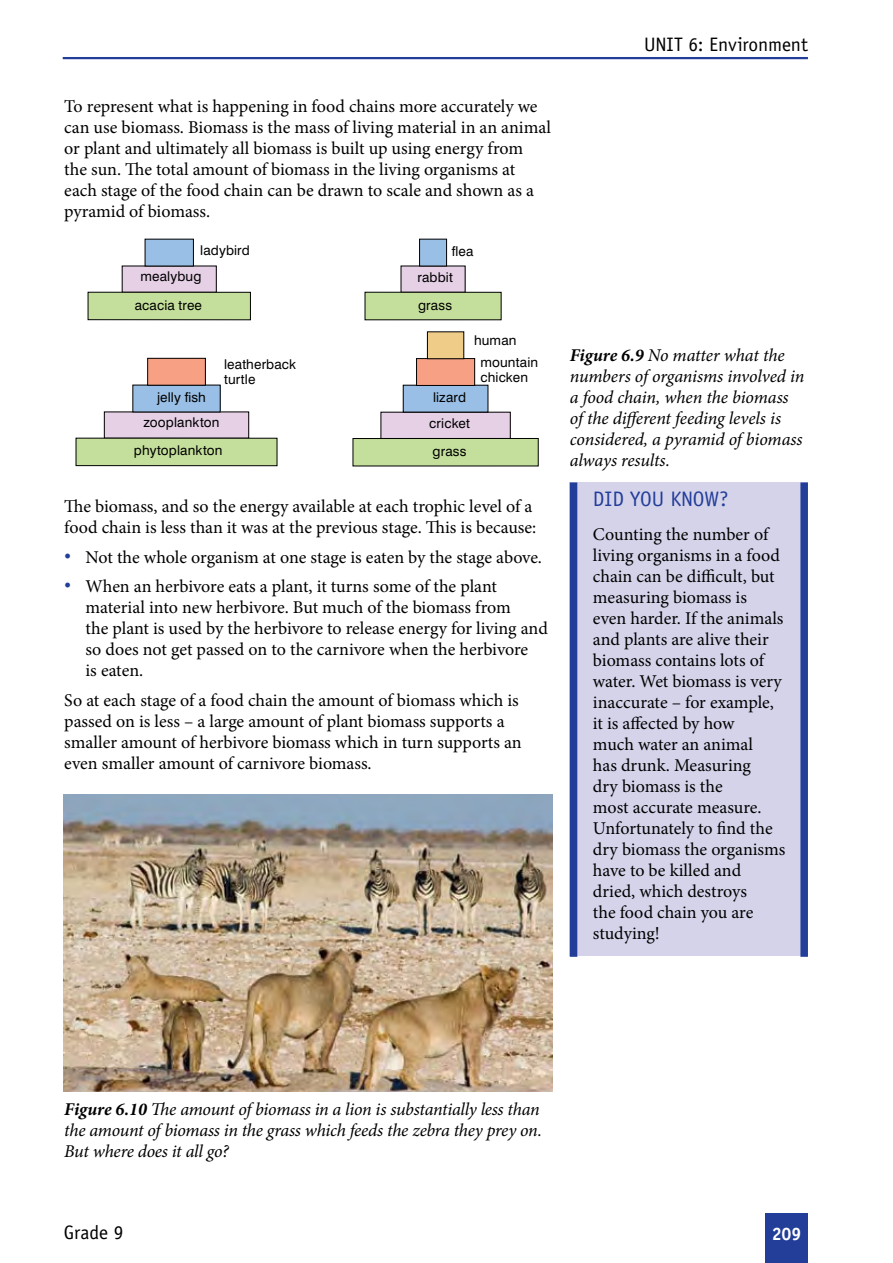
<style>
.page{position:relative;width:893px;height:1263px;background:#fff}
.page>*{position:absolute;margin:0;border:0;box-sizing:border-box;transform-origin:0 0}
.t1{font:21px "Officina Sans Std";color:#233e99}
.t2{font:19.5px "Officina Sans Std";letter-spacing:-.005em;color:#000}
.t3{font:18px/21px "Minion Pro";letter-spacing:-.005em;color:#000}
.t4{font:italic 18px/21px "Minion Pro";letter-spacing:-.015em;color:#000}
.t5{font:700 18px "Officina Sans Std";color:#fff}
.t6{font:13.5px/28px "Swiss 721 BT";letter-spacing:.01em;color:#000}
.s1{font-weight:700}
</style>
<div class="page">
<div style="left:765px;top:1213px;width:43px;height:50px;background:#233e99"></div>
<hr style="left:63px;top:57px;width:745px;height:2px;background:#233e99">
<div style="left:122px;top:266px;width:94px;height:26px;background:#e5d0e5"></div>
<div style="left:122px;top:266px;width:95px;height:27px;border:1px solid #000"></div>
<div style="left:88px;top:292px;width:162px;height:28px;background:#c4df9b"></div>
<div style="left:88px;top:292px;width:163px;height:28px;border:1px solid #000"></div>
<div style="left:145px;top:239px;width:48px;height:27px;background:#99bfe6"></div>
<div style="left:401px;top:266px;width:64px;height:26px;background:#e5d0e5"></div>
<div style="left:365px;top:292px;width:136px;height:28px;background:#c4df9b"></div>
<div style="left:365px;top:292px;width:136px;height:28px;border:1px solid #000"></div>
<div style="left:420px;top:239px;width:27px;height:27px;background:#99bfe6"></div>
<div style="left:419px;top:239px;width:28px;height:27px;border:1px solid #000"></div>
<div style="left:381px;top:412px;width:129px;height:26px;background:#e5d0e5"></div>
<div style="left:381px;top:412px;width:130px;height:27px;border:1px solid #000"></div>
<div style="left:353px;top:438px;width:185px;height:28px;background:#c4df9b"></div>
<div style="left:353px;top:438px;width:186px;height:28px;border:1px solid #000"></div>
<div style="left:403px;top:385px;width:85px;height:27px;background:#99bfe6"></div>
<div style="left:417px;top:359px;width:58px;height:26px;background:#f8a084"></div>
<div style="left:416px;top:358px;width:59px;height:28px;border:1px solid #000"></div>
<div style="left:427px;top:332px;width:37px;height:27px;background:#efcc87"></div>
<div style="left:427px;top:331px;width:37px;height:28px;border:1px solid #000"></div>
<div style="left:104px;top:412px;width:145px;height:26px;background:#e5d0e5"></div>
<div style="left:76px;top:438px;width:201px;height:28px;background:#c4df9b"></div>
<div style="left:76px;top:438px;width:201px;height:28px;border:1px solid #000"></div>
<div style="left:133px;top:385px;width:87px;height:27px;background:#99bfe6"></div>
<div style="left:148px;top:358px;width:57px;height:27px;background:#f8a084"></div>
<div style="left:147px;top:358px;width:59px;height:28px;border:1px solid #000"></div>
<img style="left:64px;top:794px;width:488px;height:298px">
<div style="left:570px;top:482px;width:238px;height:473px;background:#d4d3ea"></div>
<div style="left:570px;top:482px;width:7px;height:475px;background:#233e99"></div>
<div style="left:800px;top:482px;width:8px;height:475px;background:#233e99"></div>
<p class="t2" style="left:644px;top:33px;width:165px">UNIT 6: Environment</p>
<p class="t3" style="left:64px;top:96px;width:488px">To represent what is happening in food chains more accurately we can use biomass. Biomass is the mass of living material in an animal or plant and ultimately all biomass is built up using energy from<br>the sun. The total amount of biomass in the living organisms at each stage of the food chain can be drawn to scale and shown as a pyramid of biomass.</p>
<p class="t6" style="left:200px;top:236px;width:51px">ladybird</p>
<p class="t6" style="left:452px;top:237px;width:23px">flea</p>
<p class="t6" style="left:140px;top:262px;width:62px">mealybug</p>
<p class="t6" style="left:417px;top:263px;width:37px">rabbit</p>
<p class="t6" style="left:135px;top:291px;width:69px">acacia tree</p>
<p class="t6" style="left:418px;top:291px;width:36px">grass</p>
<p class="t6" style="left:474px;top:326px;width:44px">human</p>
<p class="t6" style="left:224px;top:356px;width:74px;line-height:15px">leatherback turtle</p>
<p class="t6" style="left:480px;top:355px;width:59px;line-height:15px">mountain chicken</p>
<p class="t6" style="left:157px;top:383px;width:50px">jelly fish</p>
<p class="t6" style="left:433px;top:383px;width:35px">lizard</p>
<p class="t6" style="left:134px;top:408px;width:90px;text-align:center">zooplankton phytoplankton</p>
<p class="t6" style="left:429px;top:409px;width:42px">cricket grass</p>
<p class="t3" style="left:64px;top:496px;width:474px">The biomass, and so the energy available at each trophic level of a food chain is less than it was at the previous stage. This is because:</p>
<p class="t3" style="left:64px;top:547px;width:479px"><sup>•</sup> Not the whole organism at one stage is eaten by the stage above.</p>
<p class="t3" style="left:86px;top:576px;width:464px;text-indent:-21px"><sup>•</sup> When an herbivore eats a plant, it turns some of the plant material into new herbivore. But much of the biomass from<br>the plant is used by the herbivore to release energy for living and so does not get passed on to the carnivore when the herbivore<br>is eaten.</p>
<p class="t3" style="left:64px;top:690px;width:459px">So at each stage of a food chain the amount of biomass which is passed on is less – a large amount of plant biomass supports a smaller amount of herbivore biomass which in turn supports an even smaller amount of carnivore biomass.</p>
<p class="t4" style="left:570px;top:344px;width:236px"><span class="s1">Figure 6.9</span> No matter what the numbers of organisms involved in a food chain, when the biomass of the different feeding levels is considered, a pyramid of biomass always results.</p>
<p class="t1" style="left:593px;top:487px;width:23px">Didyouknow</p>
<p class="t1" style="left:719px;top:487px;width:10px">?</p>
<p class="t3" style="left:593px;top:523px;width:194px">Counting the number of living organisms in a food chain can be difficult, but measuring biomass is<br>even harder. If the animals and plants are alive their biomass contains lots of water. Wet biomass is very inaccurate – for example, it is affected by how<br>much water an animal<br>has drunk. Measuring<br>dry biomass is the<br>most accurate measure.<br>Unfortunately to find the dry biomass the organisms have to be killed and dried, which destroys<br>the food chain you are studying!</p>
<p class="t4" style="left:64px;top:1098px;width:479px"><span class="s1">Figure 6.10</span> The amount of biomass in a lion is substantially less than the amount of biomass in the grass which feeds the zebra they prey on.<br>But where does it all go?</p>
<p class="t2" style="left:64px;top:1221px;width:61px">Grade 9</p>
<p class="t5" style="left:772px;top:1222px;width:31px">209</p>
</div>
